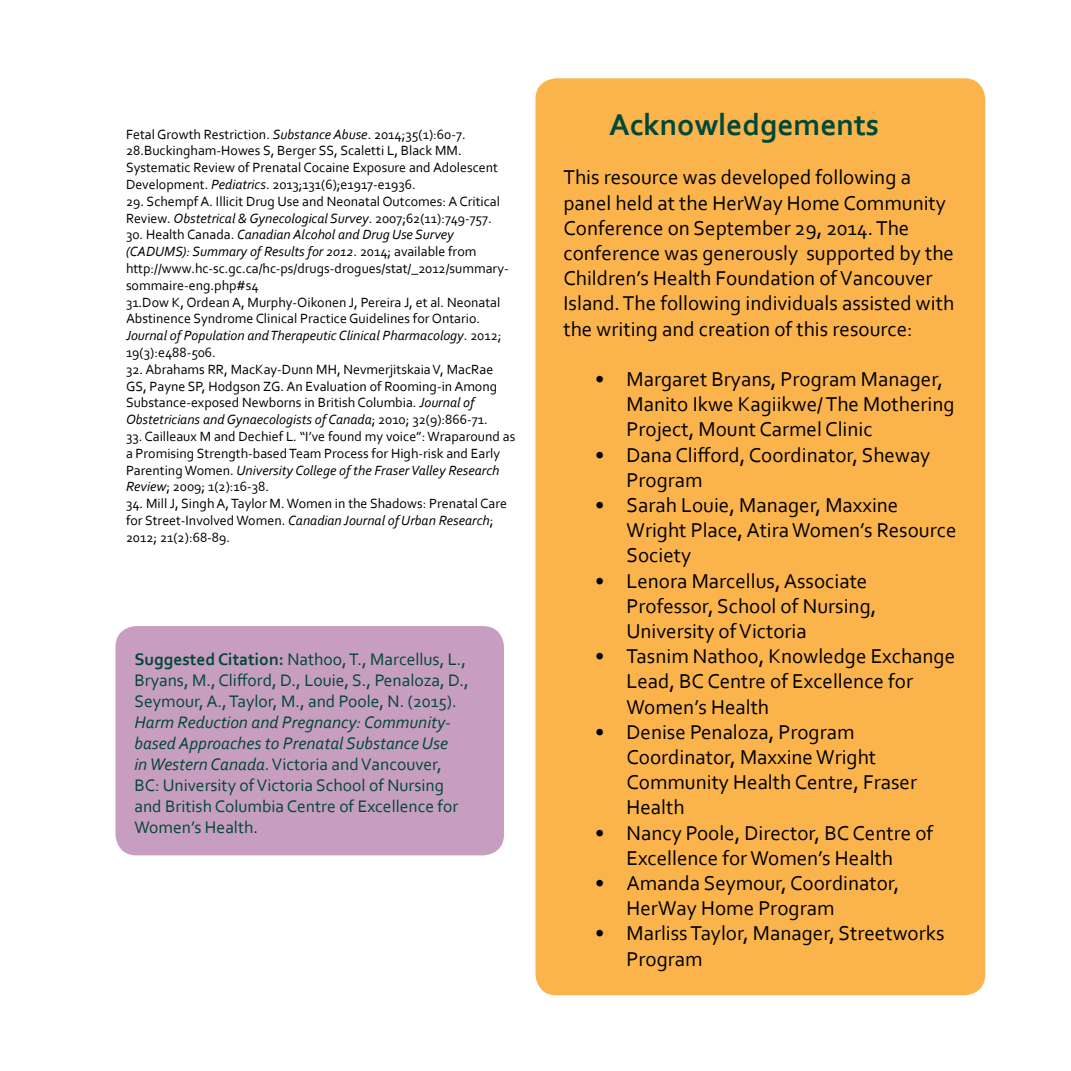
<style>
.page{position:relative;width:1071px;height:1071px;background:#fff}
.page>*{position:absolute;margin:0;border:0;box-sizing:border-box;transform-origin:0 0}
.t1{font:700 31.5px "Corbel";color:#004837}
.t2{font:21px/25.2px "Corbel";color:#000}
.t3{font:17.5px/21px "Corbel";color:#004738}
.t4{font:14px/16.8px "Corbel";color:#000}
.s1{font-style:italic}
.s2{font-weight:700}
</style>
<div class="page">
<div style="left:116px;top:626px;width:388px;height:229px;background:#c79ebf;border-radius:21px"></div>
<div style="left:536px;top:78px;width:449px;height:917px;background:#fbb44b;border-radius:21px"></div>
<p class="t4" style="left:126px;top:125px;width:341px">Fetal Growth Restriction. <span class="s1">Substance Abuse</span>. 2014;35(1):60-7.</p>
<p class="t4" style="left:126px;top:142px;width:374px">28.Buckingham-Howes S, Berger SS, Scaletti L, Black MM.<br>Systematic Review of Prenatal Cocaine Exposure and Adolescent<br>Development. <span class="s1">Pediatrics</span>. 2013;131(6);e1917-e1936.</p>
<p class="t4" style="left:126px;top:192px;width:376px">29. Schempf A. Illicit Drug Use and Neonatal Outcomes: A Critical<br>Review. <span class="s1">Obstetrical &amp; Gynecological Survey</span>. 2007;62(11):749-757.</p>
<p class="t4" style="left:126px;top:226px;width:384px">30. Health Canada. <span class="s1">Canadian Alcohol and Drug Use Survey (CADUMS): Summary of Results for 2012</span>. 2014; available from http://www.hc-sc.gc.ca/hc-ps/drugs-drogues/stat/_2012/summary&shy;sommaire-eng.php#s4<br>31.Dow K, Ordean A, Murphy-Oikonen J, Pereira J, et al. Neonatal Abstinence Syndrome Clinical Practice Guidelines for Ontario.<br><span class="s1">Journal of Population and Therapeutic Clinical Pharmacology</span>. 2012; 19(3):e488-506.</p>
<p class="t4" style="left:126px;top:360px;width:373px">32. Abrahams RR, MacKay-Dunn MH, Nevmerjitskaia V, MacRae GS, Payne SP, Hodgson ZG. An Evaluation of Rooming-in Among Substance-exposed Newborns in British Columbia. <span class="s1">Journal of Obstetricians and Gynaecologists of Canada</span>; 2010; 32(9):866-71.</p>
<p class="t4" style="left:126px;top:428px;width:391px">33. Cailleaux M and Dechief L. “I’ve found my voice”: Wraparound as a Promising Strength-based Team Process for High-risk and Early Parenting Women. <span class="s1">University College of the Fraser Valley Research Review</span>; 2009; 1(2):16-38.</p>
<p class="t4" style="left:126px;top:495px;width:383px">34. Mill J, Singh A, Taylor M. Women in the Shadows: Prenatal Care for Street-Involved Women. <span class="s1">Canadian Journal of Urban Research</span>;<br>2012; 21(2):68-89.</p>
<p class="t3" style="left:135px;top:648px;width:336px"><span class="s2">Suggested Citation:</span> Nathoo, T., Marcellus, L.,<br>Bryans, M., Clifford, D., Louie, S., Penaloza, D.,<br>Seymour, A., Taylor, M., and Poole, N. (2015).</p>
<p class="t3" style="left:135px;top:711px;width:325px"><span class="s1">Harm Reduction and Pregnancy: Community&shy;based Approaches to Prenatal Substance Use in Western Canada</span>. Victoria and Vancouver, BC: University of Victoria School of Nursing and British Columbia Centre of Excellence for Women’s Health.</p>
<h1 class="t1" style="left:609px;top:105px;width:272px">Acknowledgements</h1>
<p class="t2" style="left:564px;top:164px;width:392px">This resource was developed following a panel held at the HerWay Home Community Conference on September 29, 2014. The conference was generously supported by the Children’s Health Foundation of Vancouver Island. The following individuals assisted with the writing and creation of this resource:</p>
<h2 class="t2" style="left:626px;top:366px;width:330px;text-indent:-32px">• Margaret Bryans, Program Manager,<br>Manito Ikwe Kagiikwe/ The Mothering<br>Project, Mount Carmel Clinic</h2>
<h2 class="t2" style="left:626px;top:442px;width:305px;text-indent:-32px">• Dana Clifford, Coordinator, Sheway<br>Program</h2>
<h2 class="t2" style="left:626px;top:492px;width:332px;text-indent:-32px">• Sarah Louie, Manager, Maxxine<br>Wright Place, Atira Women’s Resource<br>Society</h2>
<h2 class="t2" style="left:626px;top:568px;width:251px;text-indent:-32px">• Lenora Marcellus, Associate<br>Professor, School of Nursing,<br>University of Victoria</h2>
<h2 class="t2" style="left:626px;top:643px;width:330px;text-indent:-32px">• Tasnim Nathoo, Knowledge Exchange<br>Lead, BC Centre of Excellence for<br>Women’s Health</h2>
<h2 class="t2" style="left:626px;top:719px;width:292px;text-indent:-32px">• Denise Penaloza, Program<br>Coordinator, Maxxine Wright<br>Community Health Centre, Fraser<br>Health</h2>
<h2 class="t2" style="left:595px;top:820px;width:340px;text-align:center">• Nancy Poole, Director, BC Centre of<br>Excellence for Women’s Health</h2>
<h2 class="t2" style="left:626px;top:870px;width:275px;text-indent:-32px">• Amanda Seymour, Coordinator,<br>HerWay Home Program</h2>
<h2 class="t2" style="left:626px;top:920px;width:320px;text-indent:-32px">• Marliss Taylor, Manager, Streetworks<br>Program</h2>
</div>
